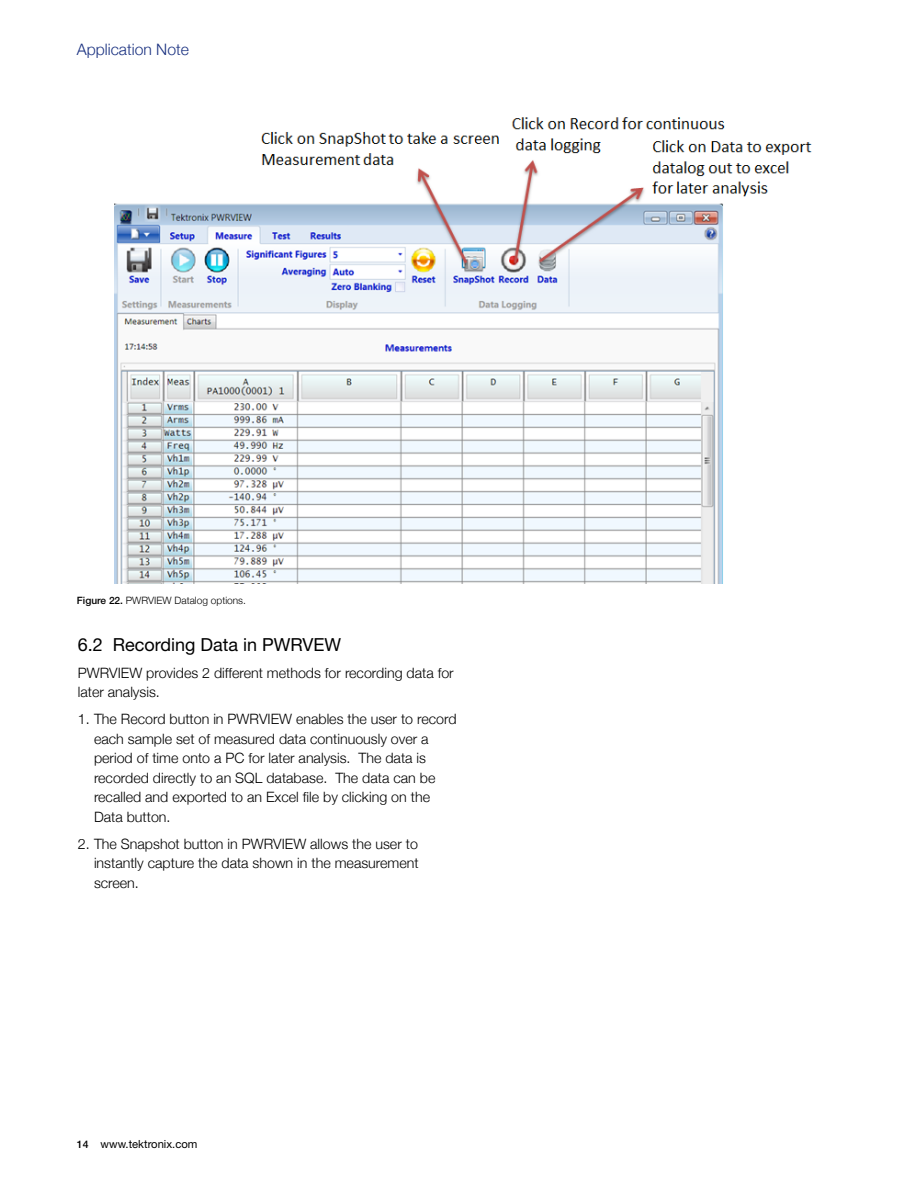
<style>
.page{position:relative;width:918px;height:1188px;background:#fff}
.page>*{position:absolute;margin:0;border:0;box-sizing:border-box;transform-origin:0 0}
.t1{font:18px "Helvetica Neue";color:#000}
.t2{font:300 15.75px "Helvetica Neue";color:#1b3281}
.t3{font:300 14.25px/19.5px "Helvetica Neue";color:#000}
.t4{font:11.25px "Helvetica Neue";color:#000}
.t5{font:300 10.2px "Helvetica Neue";color:#000}
.s1{font-weight:500}
.s2{font-weight:500;font-size:10.5px}
</style>
<div class="page">
<img style="left:115px;top:117px;width:697px;height:466px">
<p class="t2" style="left:77px;top:40px;width:114px">Application Note</p>
<p class="t5" style="left:77px;top:594px;width:171px"><span class="s1">Figure 22.</span> PWRVIEW Datalog options.</p>
<p class="t1" style="left:78px;top:634px;width:265px">6.2 Recording Data in PWRVEW</p>
<p class="t3" style="left:78px;top:663px;width:377px">PWRVIEW provides 2 different methods for recording data for later analysis.</p>
<p class="t3" style="left:94px;top:709px;width:364px;text-indent:-16px">1. The Record button in PWRVIEW enables the user to record each sample set of measured data continuously over a period of time onto a PC for later analysis. The data is recorded directly to an SQL database. The data can be recalled and exported to an Excel file by clicking on the Data button.</p>
<p class="t3" style="left:94px;top:834px;width:326px;text-align:justify;text-indent:-16px">2. The Snapshot button in PWRVIEW allows the user to instantly capture the data shown in the measurement screen.</p>
<p class="t4" style="left:77px;top:1138px;width:122px"><span class="s2">14</span> www.tektronix.com</p>
</div>
